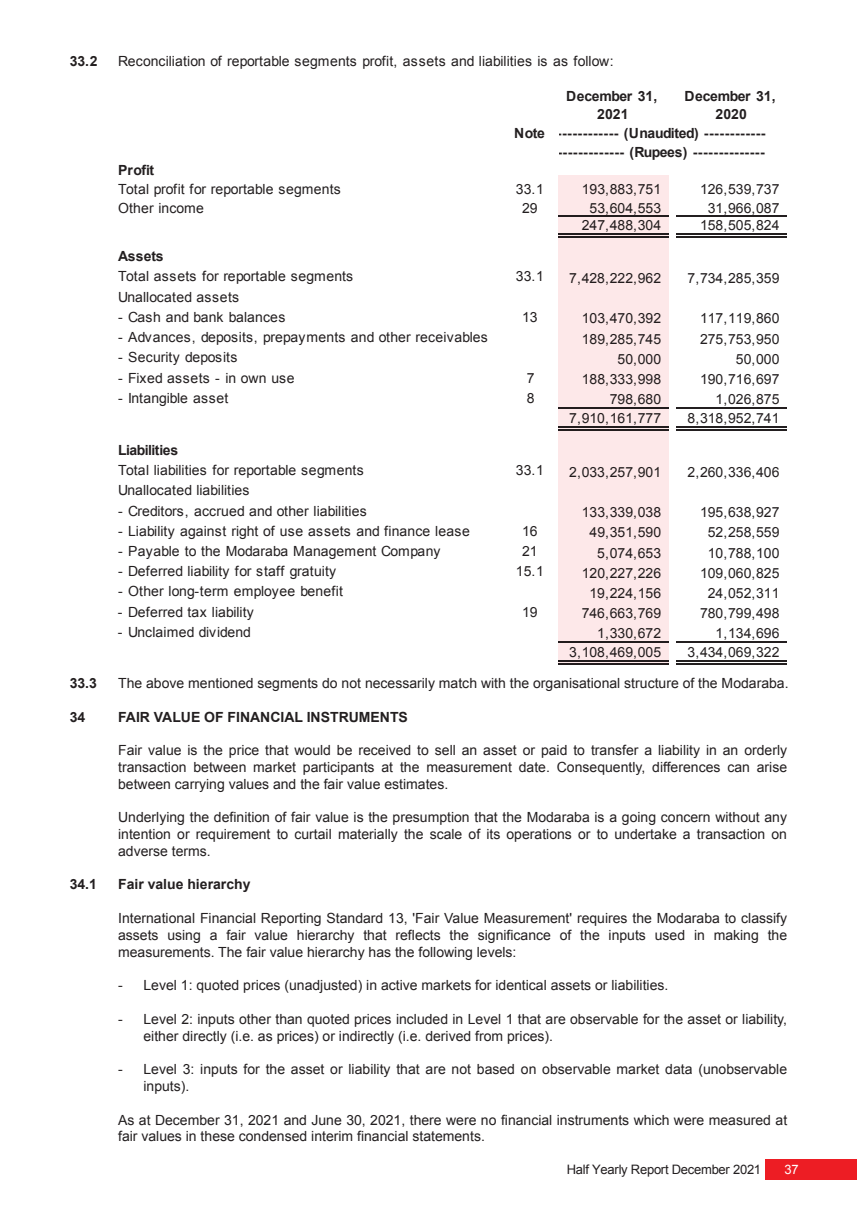
<style>
.page{position:relative;width:857px;height:1219px;background:#fff}
.page>*{position:absolute;margin:0;border:0;box-sizing:border-box;transform-origin:0 0}
.t1{font:14px/16.8px "Arial";color:#231f20;text-align:justify}
.t2{font:14px "Arial";letter-spacing:.02em;color:#231f20}
.t3{font:700 14px/18.6px "Arial";color:#231f20;text-align:center}
.t4{font:700 14px/18.6px "Arial";letter-spacing:-.035em;color:#231f20;text-align:center}
.t5{font:13px "Arial";letter-spacing:-.02em;color:#231f20}
.t6{font:13px "Arial";color:#fff}
</style>
<div class="page">
<div style="left:765px;top:1159px;width:91px;height:21px;background:#ed1d24"></div>
<hr style="left:676px;top:216px;width:110px;height:1px;background:#231f20">
<hr style="left:676px;top:233px;width:110px;height:1px;background:#231f20">
<hr style="left:676px;top:236px;width:110px;height:1px;background:#231f20">
<hr style="left:676px;top:407px;width:110px;height:2px;background:#231f20">
<hr style="left:676px;top:426px;width:110px;height:2px;background:#231f20">
<hr style="left:676px;top:429px;width:110px;height:2px;background:#231f20">
<hr style="left:676px;top:641px;width:110px;height:2px;background:#231f20">
<hr style="left:676px;top:660px;width:110px;height:2px;background:#231f20">
<hr style="left:676px;top:663px;width:110px;height:2px;background:#231f20">
<div style="left:558px;top:175px;width:110px;height:490px;background:#fde8e9"></div>
<p class="t3" style="left:70px;top:53px;width:30px">33.2</p>
<p class="t1" style="left:118px;top:53px;width:497px">Reconciliation of reportable segments profit, assets and liabilities is as follow:</p>
<p class="t3" style="left:514px;top:124px;width:32px">Note</p>
<p class="t3" style="left:566px;top:87px;width:93px">December 31,<br>2021</p>
<p class="t3" style="left:684px;top:87px;width:93px">December 31,<br>2020</p>
<p class="t4" style="left:552px;top:124px;width:215px">------------ (Unaudited) ------------ -------------- (Rupees) --------------</p>
<p class="t3" style="left:118px;top:162px;width:38px">Profit</p>
<p class="t1" style="left:118px;top:181px;width:224px">Total profit for reportable segments</p>
<p class="t1" style="left:515px;top:181px;width:30px">33.1</p>
<p class="t1" style="left:581px;top:181px;width:81px">193,883,751</p>
<p class="t1" style="left:699px;top:181px;width:81px">126,539,737</p>
<p class="t1" style="left:118px;top:199px;width:88px">Other income</p>
<p class="t1" style="left:522px;top:199px;width:17px">29</p>
<p class="t1" style="left:589px;top:199px;width:73px">53,604,553</p>
<p class="t1" style="left:707px;top:199px;width:73px">31,966,087</p>
<p class="t1" style="left:581px;top:217px;width:81px">247,488,304</p>
<p class="t1" style="left:699px;top:217px;width:81px">158,505,824</p>
<p class="t3" style="left:118px;top:247px;width:47px">Assets</p>
<p class="t2" style="left:118px;top:267px;width:237px">Total assets for reportable segments</p>
<p class="t1" style="left:515px;top:268px;width:30px">33.1</p>
<p class="t1" style="left:569px;top:270px;width:93px">7,428,222,962</p>
<p class="t1" style="left:687px;top:270px;width:93px">7,734,285,359</p>
<p class="t2" style="left:118px;top:288px;width:123px">Unallocated assets</p>
<p class="t2" style="left:118px;top:308px;width:169px">- Cash and bank balances</p>
<p class="t1" style="left:522px;top:309px;width:17px">13</p>
<p class="t1" style="left:581px;top:310px;width:81px">103,470,392</p>
<p class="t1" style="left:699px;top:310px;width:81px">117,119,860</p>
<p class="t2" style="left:118px;top:328px;width:371px">- Advances, deposits, prepayments and other receivables</p>
<p class="t1" style="left:581px;top:330px;width:81px">189,285,745</p>
<p class="t1" style="left:699px;top:330px;width:81px">275,753,950</p>
<p class="t1" style="left:118px;top:349px;width:121px">- Security deposits</p>
<p class="t1" style="left:617px;top:351px;width:45px">50,000</p>
<p class="t1" style="left:735px;top:351px;width:45px">50,000</p>
<p class="t2" style="left:118px;top:368px;width:178px">- Fixed assets - in own use</p>
<p class="t1" style="left:526px;top:369px;width:9px">7</p>
<p class="t1" style="left:581px;top:371px;width:81px">188,333,998</p>
<p class="t1" style="left:699px;top:371px;width:81px">190,716,697</p>
<p class="t1" style="left:118px;top:390px;width:112px">- Intangible asset</p>
<p class="t1" style="left:526px;top:390px;width:9px">8</p>
<p class="t1" style="left:609px;top:391px;width:53px">798,680</p>
<p class="t1" style="left:715px;top:391px;width:65px">1,026,875</p>
<p class="t1" style="left:569px;top:410px;width:93px">7,910,161,777</p>
<p class="t1" style="left:687px;top:410px;width:93px">8,318,952,741</p>
<p class="t4" style="left:118px;top:441px;width:62px">Liabilities</p>
<p class="t1" style="left:118px;top:462px;width:247px">Total liabilities for reportable segments</p>
<p class="t1" style="left:515px;top:462px;width:30px">33.1</p>
<p class="t1" style="left:569px;top:464px;width:93px">2,033,257,901</p>
<p class="t1" style="left:687px;top:464px;width:93px">2,260,336,406</p>
<p class="t1" style="left:118px;top:482px;width:133px">Unallocated liabilities</p>
<p class="t1" style="left:118px;top:502px;width:250px">- Creditors, accrued and other liabilities</p>
<p class="t1" style="left:581px;top:504px;width:81px">133,339,038</p>
<p class="t1" style="left:699px;top:504px;width:81px">195,638,927</p>
<p class="t1" style="left:118px;top:523px;width:353px">- Liability against right of use assets and finance lease</p>
<p class="t1" style="left:522px;top:523px;width:17px">16</p>
<p class="t1" style="left:589px;top:524px;width:73px">49,351,590</p>
<p class="t1" style="left:707px;top:524px;width:73px">52,258,559</p>
<p class="t1" style="left:118px;top:543px;width:324px">- Payable to the Modaraba Management Company</p>
<p class="t1" style="left:522px;top:543px;width:17px">21</p>
<p class="t1" style="left:597px;top:544px;width:65px">5,074,653</p>
<p class="t1" style="left:707px;top:544px;width:73px">10,788,100</p>
<p class="t1" style="left:118px;top:563px;width:219px">- Deferred liability for staff gratuity</p>
<p class="t1" style="left:515px;top:563px;width:30px">15.1</p>
<p class="t1" style="left:581px;top:565px;width:81px">120,227,226</p>
<p class="t1" style="left:699px;top:565px;width:81px">109,060,825</p>
<p class="t1" style="left:118px;top:583px;width:226px">- Other long-term employee benefit</p>
<p class="t1" style="left:589px;top:585px;width:73px">19,224,156</p>
<p class="t1" style="left:707px;top:585px;width:73px">24,052,311</p>
<p class="t1" style="left:118px;top:603px;width:137px">- Deferred tax liability</p>
<p class="t1" style="left:522px;top:603px;width:17px">19</p>
<p class="t1" style="left:581px;top:605px;width:81px">746,663,769</p>
<p class="t1" style="left:699px;top:605px;width:81px">780,799,498</p>
<p class="t1" style="left:118px;top:624px;width:134px">- Unclaimed dividend</p>
<p class="t1" style="left:597px;top:625px;width:65px">1,330,672</p>
<p class="t1" style="left:715px;top:625px;width:65px">1,134,696</p>
<p class="t1" style="left:569px;top:644px;width:93px">3,108,469,005</p>
<p class="t1" style="left:687px;top:644px;width:93px">3,434,069,322</p>
<p class="t3" style="left:70px;top:674px;width:29px">33.3</p>
<p class="t1" style="left:118px;top:675px;width:671px">The above mentioned segments do not necessarily match with the organisational structure of the Modaraba.</p>
<p class="t3" style="left:70px;top:708px;width:17px">34</p>
<p class="t3" style="left:118px;top:708px;width:291px">FAIR VALUE OF FINANCIAL INSTRUMENTS</p>
<p class="t1" style="left:118px;top:742px;width:670px">Fair value is the price that would be received to sell an asset or paid to transfer a liability in an orderly transaction between market participants at the measurement date. Consequently, differences can arise between carrying values and the fair value estimates.</p>
<p class="t1" style="left:118px;top:809px;width:670px">Underlying the definition of fair value is the presumption that the Modaraba is a going concern without any intention or requirement to curtail materially the scale of its operations or to undertake a transaction on adverse terms.</p>
<p class="t3" style="left:70px;top:876px;width:29px">34.1</p>
<p class="t3" style="left:118px;top:876px;width:134px">Fair value hierarchy</p>
<p class="t1" style="left:118px;top:910px;width:670px">International Financial Reporting Standard 13, 'Fair Value Measurement' requires the Modaraba to classify assets using a fair value hierarchy that reflects the significance of the inputs used in making the measurements. The fair value hierarchy has the following levels:</p>
<p class="t1" style="left:118px;top:977px;width:551px">- Level 1: quoted prices (unadjusted) in active markets for identical assets or liabilities.</p>
<p class="t1" style="left:143px;top:1011px;width:644px;text-indent:-25px">- Level 2: inputs other than quoted prices included in Level 1 that are observable for the asset or liability, either directly (i.e. as prices) or indirectly (i.e. derived from prices).</p>
<p class="t1" style="left:143px;top:1061px;width:644px;text-indent:-25px">- Level 3: inputs for the asset or liability that are not based on observable market data (unobservable inputs).</p>
<p class="t1" style="left:118px;top:1111px;width:670px">As at December 31, 2021 and June 30, 2021, there were no financial instruments which were measured at fair values in these condensed interim financial statements.</p>
<p class="t5" style="left:566px;top:1161px;width:196px">Half Yearly Report December 2021</p>
<p class="t6" style="left:784px;top:1161px;width:16px">37</p>
</div>
